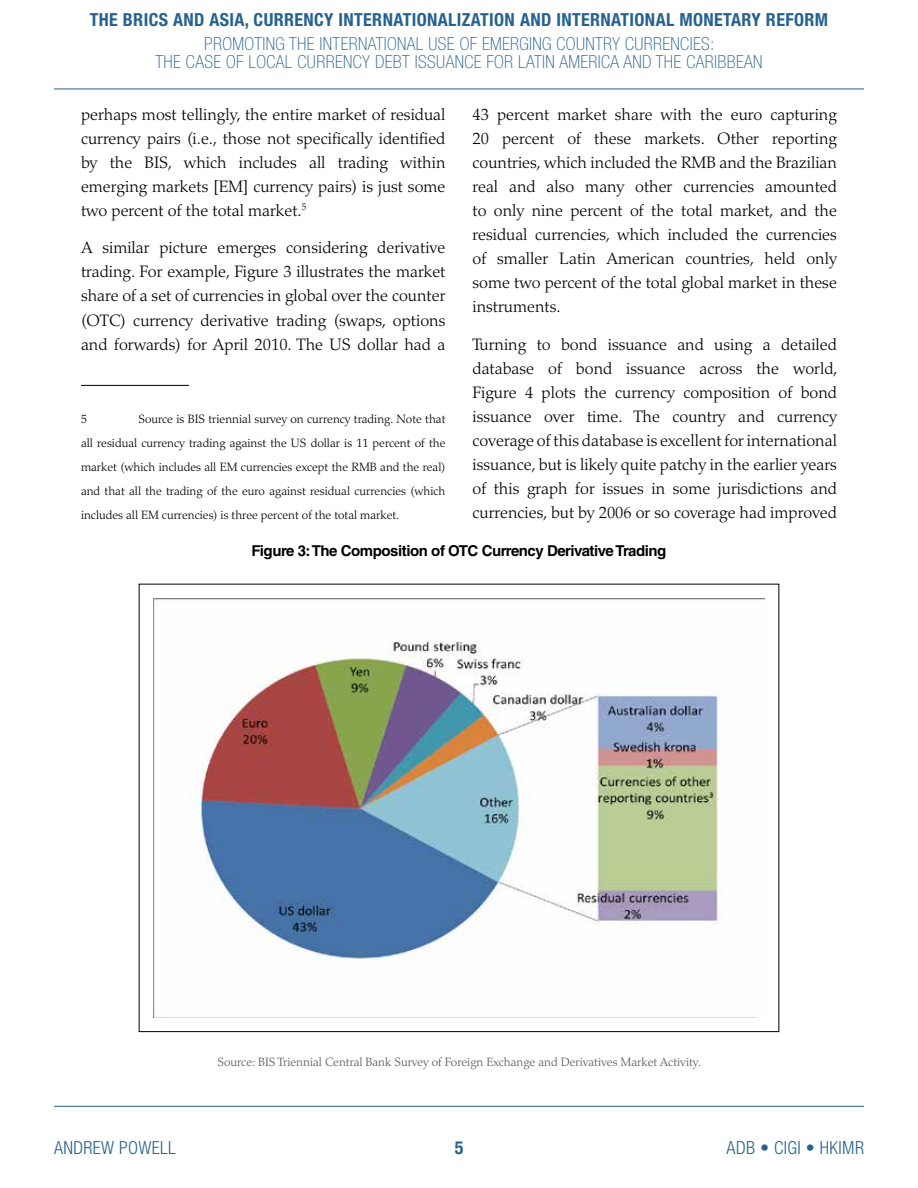
<style>
.page{position:relative;width:918px;height:1188px;background:#fff}
.page>*{position:absolute;margin:0;border:0;box-sizing:border-box;transform-origin:0 0}
.t1{font:100 condensed 18px/18px "Helvetica Neue LT Std";letter-spacing:.02em;color:#27628e;text-align:center}
.t2{font:700 condensed 18px "Helvetica Neue LT Std";letter-spacing:.02em;color:#27628e}
.t3{font:300 condensed 18px "Helvetica Neue LT Std";letter-spacing:.02em;color:#27628e}
.t4{font:300 16.5px/24px "Palatino LT Std";color:#000;text-align:justify}
.t5{font:700 15px "Helvetica LT Std";letter-spacing:-.03em;color:#000}
.t6{font:300 12px/24px "Palatino LT Std";color:#000;text-align:justify}
.t7{font:300 12px "Palatino LT Std";color:#58595b}
</style>
<div class="page">
<hr style="left:54px;top:89px;width:810px;height:1px;background:#27628e">
<hr style="left:54px;top:1106px;width:270px;height:1px;background:#27628e">
<hr style="left:324px;top:1106px;width:270px;height:1px;background:#27628e">
<hr style="left:594px;top:1106px;width:270px;height:1px;background:#27628e">
<hr style="left:81px;top:385px;width:108px;height:1px;background:#000">
<svg style="left:139px;top:584px;width:640px;height:448px"></svg>
<p class="t2" style="left:90px;top:8px;width:727px">THE BRICS AND ASIA, CURRENCY INTERNATIONALIZATION AND INTERNATIONAL MONETARY REFORM</p>
<p class="t1" style="left:156px;top:35px;width:608px">PROMOTING THE INTERNATIONAL USE OF EMERGING COUNTRY CURRENCIES:<br>THE CASE OF LOCAL CURRENCY DEBT ISSUANCE FOR LATIN AMERICA AND THE CARIBBEAN</p>
<p class="t4" style="left:81px;top:103px;width:366px">perhaps most tellingly, the entire market of residual currency pairs (i.e., those not specifically identified by the BIS, which includes all trading within emerging markets [EM] currency pairs) is just some two percent of the total market.<sup>5</sup></p>
<p class="t4" style="left:81px;top:236px;width:366px">A similar picture emerges considering derivative trading. For example, Figure 3 illustrates the market share of a set of currencies in global over the counter (OTC) currency derivative trading (swaps, options and forwards) for April 2010. The US dollar had a</p>
<p class="t4" style="left:472px;top:103px;width:366px">43 percent market share with the euro capturing 20 percent of these markets. Other reporting countries, which included the RMB and the Brazilian real and also many other currencies amounted to only nine percent of the total market, and the residual currencies, which included the currencies of smaller Latin American countries, held only some two percent of the total global market in these instruments.</p>
<p class="t4" style="left:472px;top:332px;width:367px">Turning to bond issuance and using a detailed database of bond issuance across the world, Figure 4 plots the currency composition of bond issuance over time. The country and currency coverage of this database is excellent for international issuance, but is likely quite patchy in the earlier years of this graph for issues in some jurisdictions and currencies, but by 2006 or so coverage had improved</p>
<p class="t5" style="left:252px;top:542px;width:416px">Figure 3: The Composition of OTC Currency Derivative Trading</p>
<p class="t6" style="left:81px;top:407px;width:366px;text-indent:57px">Source is BIS triennial survey on currency trading. Note that all residual currency trading against the US dollar is 11 percent of the market (which includes all EM currencies except the RMB and the real) and that all the trading of the euro against residual currencies (which includes all EM currencies) is three percent of the total market.</p>
<p class="t6" style="left:81px;top:407px;width:7px">5</p>
<p class="t7" style="left:217px;top:1055px;width:485px">Source: BIS Triennial Central Bank Survey of Foreign Exchange and Derivatives Market Activity.</p>
<p class="t3" style="left:54px;top:1137px;width:123px">ANDREW POWELL</p>
<p class="t2" style="left:455px;top:1137px;width:10px">5</p>
<p class="t3" style="left:727px;top:1137px;width:137px">ADB • CIGI • HKIMR</p>
</div>
